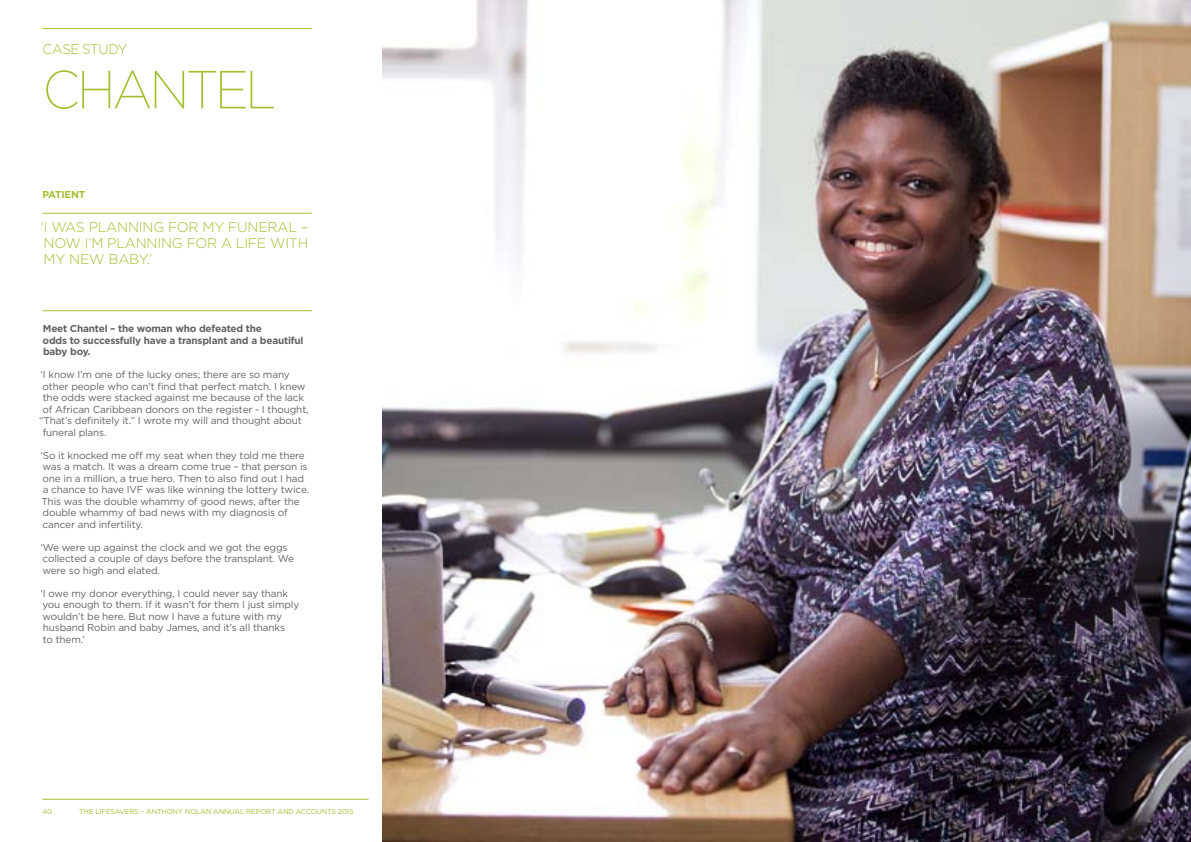
<style>
.page{position:relative;width:1191px;height:842px;background:#fff}
.page>*{position:absolute;margin:0;border:0;box-sizing:border-box;transform-origin:0 0}
.t1{font:200 53.6px "Gotham";letter-spacing:-.055em;color:#a1c030;scale:.95 1}
.t2{font:300 14px/16px "Gotham";letter-spacing:-.015em;color:#a1c030}
.t3{font:300 14px "Gotham";letter-spacing:-.015em;color:#a1c030;scale:.95 1}
.t4{font:10px/11.5px "Gotham";letter-spacing:-.015em;color:#636366}
.t5{font:700 10px/11.5px "Gotham";letter-spacing:-.02em;color:#636366}
.t6{font:700 10px "Gotham";color:#a1c030}
.t7{font:7px "Gotham";letter-spacing:-.015em;color:#a1c030}
</style>
<div class="page">
<hr style="left:43px;top:799px;width:326px;height:1px;background:#a1c030">
<img style="left:383px;top:0;width:808px;height:842px">
<hr style="left:43px;top:28px;width:269px;height:1px;background:#a1c030">
<hr style="left:43px;top:213px;width:269px;height:1px;background:#a1c030">
<hr style="left:43px;top:310px;width:269px;height:1px;background:#a1c030">
<h2 class="t3" style="left:43px;top:40px;width:91px">CASE STUDY</h2>
<h1 class="t1" style="left:43px;top:56px;width:239px">CHANTEL</h1>
<p class="t6" style="left:43px;top:188px;width:44px">Pati ent</p>
<h2 class="t2" style="left:41px;top:219px;width:269px">‘I WAS PLANNI NG FOR MY FUNERAL –<br>NOW I’M PLANNI NG FOR A LIFE WITH<br>MY NEW BAB</h2>
<h2 class="t2" style="left:139px;top:251px;width:15px">Y.’</h2>
<p class="t5" style="left:43px;top:323px;width:262px">Meet Chantel – the woman who defeated the<br>odds to successfully have a transplant and a beautiful baby boy.</p>
<p class="t4" style="left:41px;top:369px;width:251px">‘I know I’m one of the lucky ones; there are so many</p>
<p class="t4" style="left:43px;top:380px;width:264px">other people who can’t find that perfect match. I knew</p>
<p class="t4" style="left:43px;top:392px;width:263px">the odds were stacked against me because of the lack</p>
<p class="t4" style="left:43px;top:403px;width:267px">of African Caribbean donors on the register - I thought,</p>
<p class="t4" style="left:39px;top:415px;width:264px">“That’s definitely it.” I wrote my will and thought about</p>
<p class="t4" style="left:43px;top:426px;width:65px">funeral plans.</p>
<p class="t4" style="left:41px;top:449px;width:270px">‘So it knocked me off my seat when they told me there was a match. It was a dream come true – that person is one in a million, a true hero. Then to also find out I had a chance to have IVF was like winning the lottery twice.<br>This was the double whammy of good news, after the double whammy of bad news with my diagnosis of cancer and infertility.</p>
<p class="t4" style="left:41px;top:541px;width:255px">‘We were up against the clock and we got the eggs collected a couple of days before the transplant. We were so high and elated.</p>
<p class="t4" style="left:41px;top:587px;width:260px">‘I owe my donor everything, I could never say thank you enough to them. If it wasn’t for them I just simply wouldn’t be here. But now I have a future with my husband Robin and baby James, and it’s all thanks<br>to them.’</p>
<p class="t7" style="left:43px;top:807px;width:11px">40</p>
<p class="t7" style="left:79px;top:807px;width:187px">THE LIFESAVERS – ANTHONY NOLAN Ann ual Report</p>
<p class="t7" style="left:277px;top:807px;width:50px">an d Accounts</p>
<p class="t7" style="left:338px;top:807px;width:17px">2015</p>
</div>
